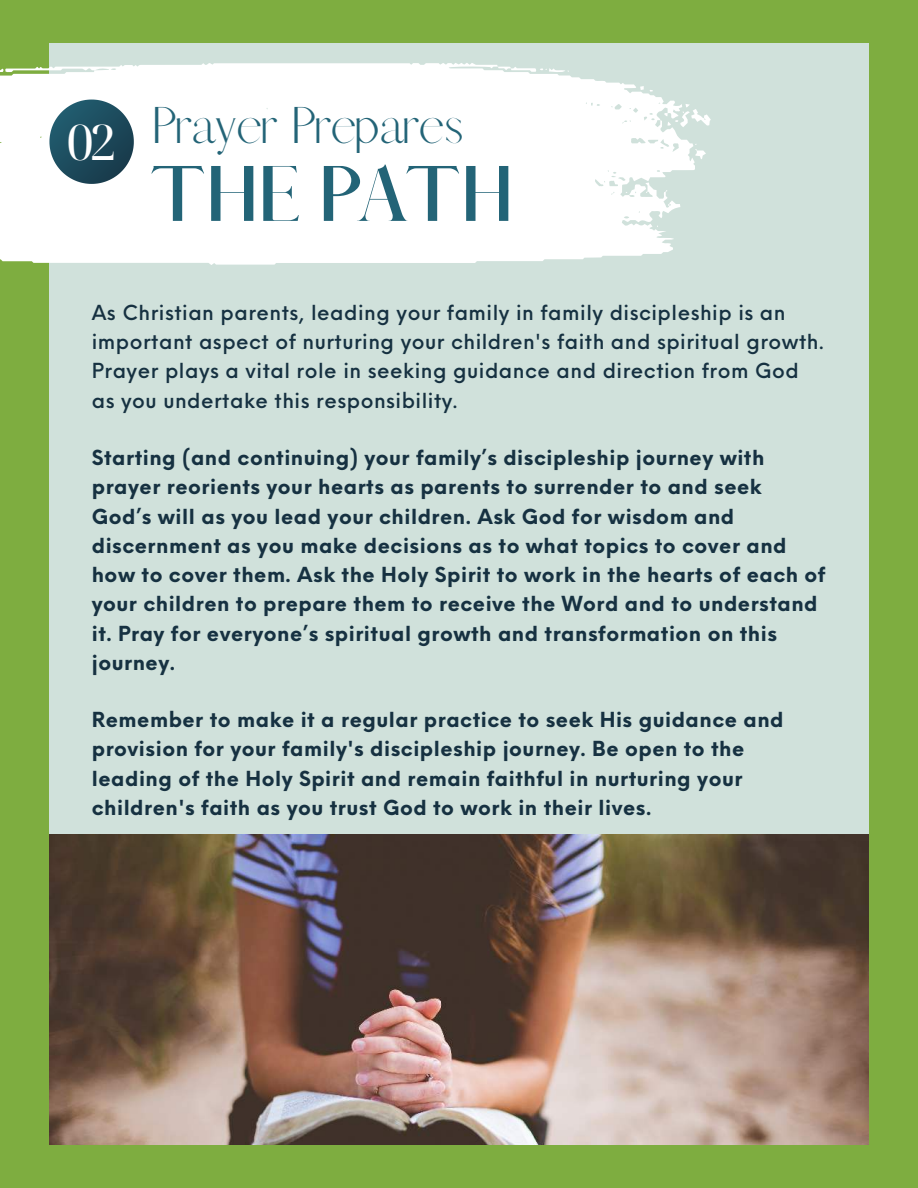
<style>
.page{position:relative;width:918px;height:1188px;background:#7ead40}
.page>*{position:absolute;margin:0;border:0;box-sizing:border-box;transform-origin:0 0}
.t1{font:700 70.8px "Afrah";letter-spacing:-.035em;color:#236477}
.t2{font:49.2px "Noto Serif Display";color:#fff}
.t3{font:46.5px "Afrah";letter-spacing:-.015em;color:#236477}
.t4{font:700 20.25px/29.2px "Neue Einstellung";letter-spacing:.025em;color:#163141}
.t5{font:500 20.25px/29.2px "Neue Einstellung";letter-spacing:.025em;color:#163141}
</style>
<div class="page">
<div style="left:49px;top:44px;width:820px;height:1101px;background:#d0e1db"></div>
<svg style="left:0;top:63px;width:695px;height:202px;fill:#fff"></svg>
<svg style="left:0;top:68px;width:4px;height:6px"></svg>
<svg style="left:640px;top:86px;width:4px;height:4px"></svg>
<svg style="left:498px;top:67px;width:71px;height:5px"></svg>
<svg style="left:664px;top:104px;width:47px;height:23px"></svg>
<svg style="left:695px;top:144px;width:11px;height:15px"></svg>
<svg style="left:49px;top:100px;width:85px;height:84px"></svg>
<img style="left:49px;top:834px;width:820px;height:311px">
<h2 class="t2" style="left:66px;top:109px;width:53px">02</h2>
<h3 class="t3" style="left:150px;top:85px;width:316px">Prayer Prepares</h3>
<h1 class="t1" style="left:150px;top:155px;width:367px">THE PATH</h1>
<p class="t5" style="left:92px;top:296px;width:733px">As Christian parents, leading your family in family discipleship is an important aspect of nurturing your children's faith and spiritual growth.<br>Prayer plays a vital role in seeking guidance and direction from God as you undertake this responsibility.</p>
<p class="t4" style="left:92px;top:441px;width:735px">Starting (and continuing) your family’s discipleship journey with prayer reorients your hearts as parents to surrender to and seek God’s will as you lead your children. Ask God for wisdom and discernment as you make decisions as to what topics to cover and how to cover them. Ask the Holy Spirit to work in the hearts of each of your children to prepare them to receive the Word and to understand it. Pray for everyone’s spiritual growth and transformation on this journey.</p>
<p class="t4" style="left:92px;top:703px;width:693px">Remember to make it a regular practice to seek His guidance and provision for your family's discipleship journey. Be open to the leading of the Holy Spirit and remain faithful in nurturing your children's faith as you trust God to work in their lives.</p>
</div>
